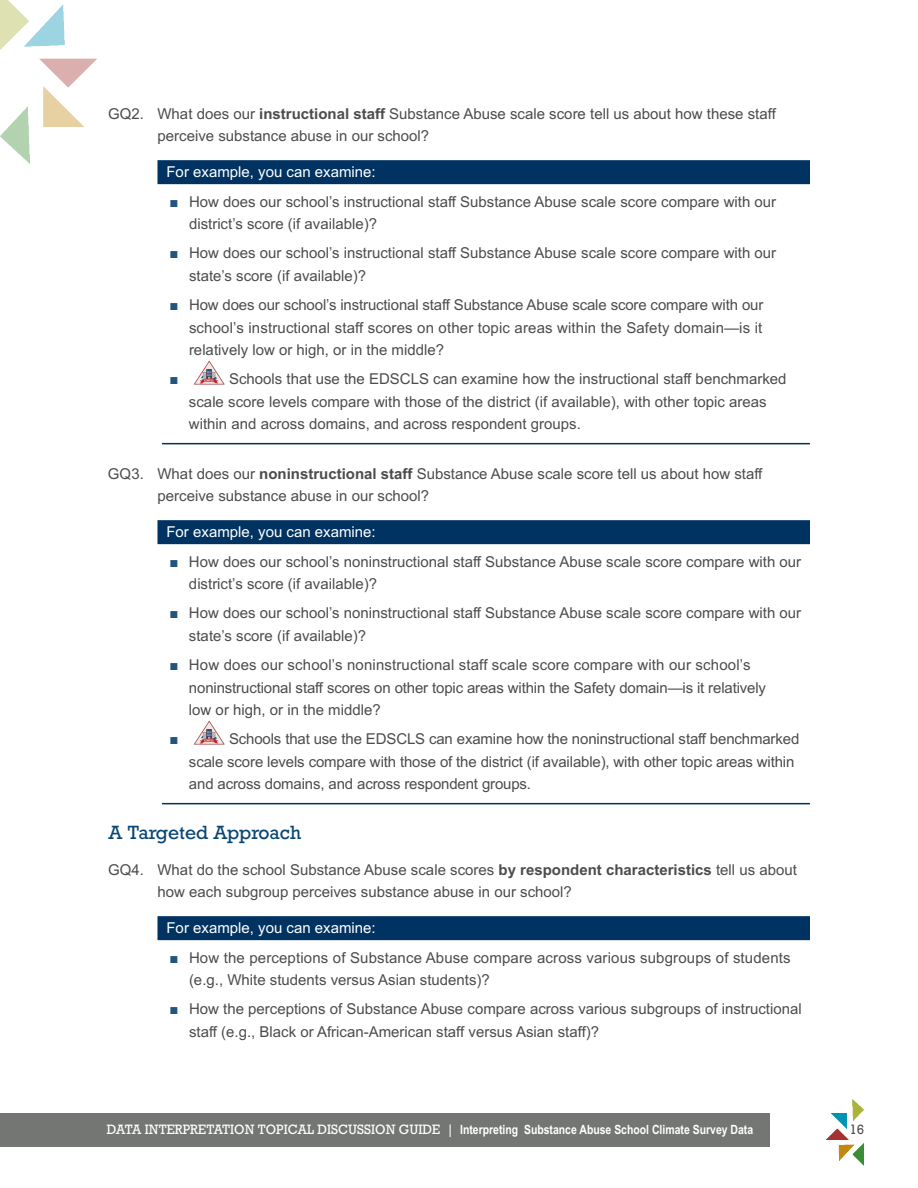
<style>
.page{position:relative;width:918px;height:1188px;background:#fff}
.page>*{position:absolute;margin:0;border:0;box-sizing:border-box;transform-origin:0 0}
.t1{font:18px "Rockwell";color:#084673}
.t2{font:15px/22.5px "Arial";color:#4b4c4d}
.t3{font:15px "Arial";color:#fff}
.t4{font:15px "Arial";color:#215480}
.t5{font:700 12.75px "Arial Narrow";color:#fff}
.t6{font:12.75px "Rockwell";color:#4b4c4d}
.s1{font-weight:700}
.s2{color:#215480}
.s3{font-family:"Rockwell";font-weight:400}
</style>
<div class="page">
<div style="left:0;top:1113px;width:770px;height:34px;background:#747674"></div>
<img style="left:0;top:0;width:97px;height:164px">
<img style="left:826px;top:1099px;width:38px;height:67px">
<div style="left:157px;top:160px;width:653px;height:24px;background:#003361"></div>
<hr style="left:162px;top:443px;width:648px;height:1px;background:#003361">
<div style="left:157px;top:520px;width:653px;height:24px;background:#003361"></div>
<hr style="left:162px;top:803px;width:648px;height:1px;background:#003361">
<div style="left:157px;top:916px;width:653px;height:24px;background:#003361"></div>
<img style="left:194px;top:360px;width:31px;height:24px">
<img style="left:194px;top:720px;width:31px;height:24px">
<p class="t2" style="left:158px;top:103px;width:620px;text-indent:-50px">GQ2. What does our <span class="s1">instructional staff</span> Substance Abuse scale score tell us about how these staff perceive substance abuse in our school?</p>
<p class="t3" style="left:166px;top:162px;width:211px">For example, you can examine:</p>
<p class="t2" style="left:189px;top:190px;width:589px;text-indent:-20px"><span class="s2">■</span> How does our school’s instructional staff Substance Abuse scale score compare with our district’s score (if available)?</p>
<p class="t2" style="left:189px;top:242px;width:589px;text-indent:-20px"><span class="s2">■</span> How does our school’s instructional staff Substance Abuse scale score compare with our state’s score (if available)?</p>
<p class="t2" style="left:189px;top:294px;width:576px;text-align:justify;text-indent:-20px"><span class="s2">■</span> How does our school’s instructional staff Substance Abuse scale score compare with our school’s instructional staff scores on other topic areas within the Safety domain—is it relatively low or high, or in the middle?</p>
<p class="t4" style="left:170px;top:369px;width:11px">■</p>
<p class="t2" style="left:189px;top:368px;width:599px;text-indent:40px">Schools that use the EDSCLS can examine how the instructional staff benchmarked scale score levels compare with those of the district (if available), with other topic areas within and across domains, and across respondent groups.</p>
<p class="t2" style="left:157px;top:463px;width:606px;text-indent:-50px">GQ3. What does our <span class="s1">noninstructional staff</span> Substance Abuse scale score tell us about how staff perceive substance abuse in our school?</p>
<p class="t3" style="left:166px;top:522px;width:211px">For example, you can examine:</p>
<p class="t2" style="left:189px;top:550px;width:614px;text-indent:-20px"><span class="s2">■</span> How does our school’s noninstructional staff Substance Abuse scale score compare with our district’s score (if available)?</p>
<p class="t2" style="left:189px;top:602px;width:614px;text-indent:-20px"><span class="s2">■</span> How does our school’s noninstructional staff Substance Abuse scale score compare with our state’s score (if available)?</p>
<p class="t2" style="left:189px;top:654px;width:579px;text-indent:-20px"><span class="s2">■</span> How does our school’s noninstructional staff scale score compare with our school’s noninstructional staff scores on other topic areas within the Safety domain—is it relatively low or high, or in the middle?</p>
<p class="t4" style="left:169px;top:729px;width:11px">■</p>
<p class="t2" style="left:189px;top:728px;width:612px;text-indent:40px">Schools that use the EDSCLS can examine how the noninstructional staff benchmarked scale score levels compare with those of the district (if available), with other topic areas within and across domains, and across respondent groups.</p>
<p class="t1" style="left:108px;top:821px;width:195px">A Targeted Approach</p>
<p class="t2" style="left:158px;top:859px;width:641px;text-indent:-50px">GQ4. What do the school Substance Abuse scale scores <span class="s1">by respondent characteristics</span> tell us about how each subgroup perceives substance abuse in our school?</p>
<p class="t3" style="left:166px;top:918px;width:211px">For example, you can examine:</p>
<p class="t2" style="left:189px;top:946px;width:603px;text-indent:-20px"><span class="s2">■</span> How the perceptions of Substance Abuse compare across various subgroups of students (e.g., White students versus Asian students)?</p>
<p class="t2" style="left:189px;top:998px;width:614px;text-indent:-20px"><span class="s2">■</span> How the perceptions of Substance Abuse compare across various subgroups of instructional staff (e.g., Black or African-American staff versus Asian staff)?</p>
<p class="t5" style="left:107px;top:1120px;width:648px"><span class="s3">DATA INTERPRETATION TOPICAL DISCUSSION GUIDE |</span> Interpreting Substance Abuse School Climate Survey Data</p>
<p class="t6" style="left:850px;top:1121px;width:16px">16</p>
</div>
